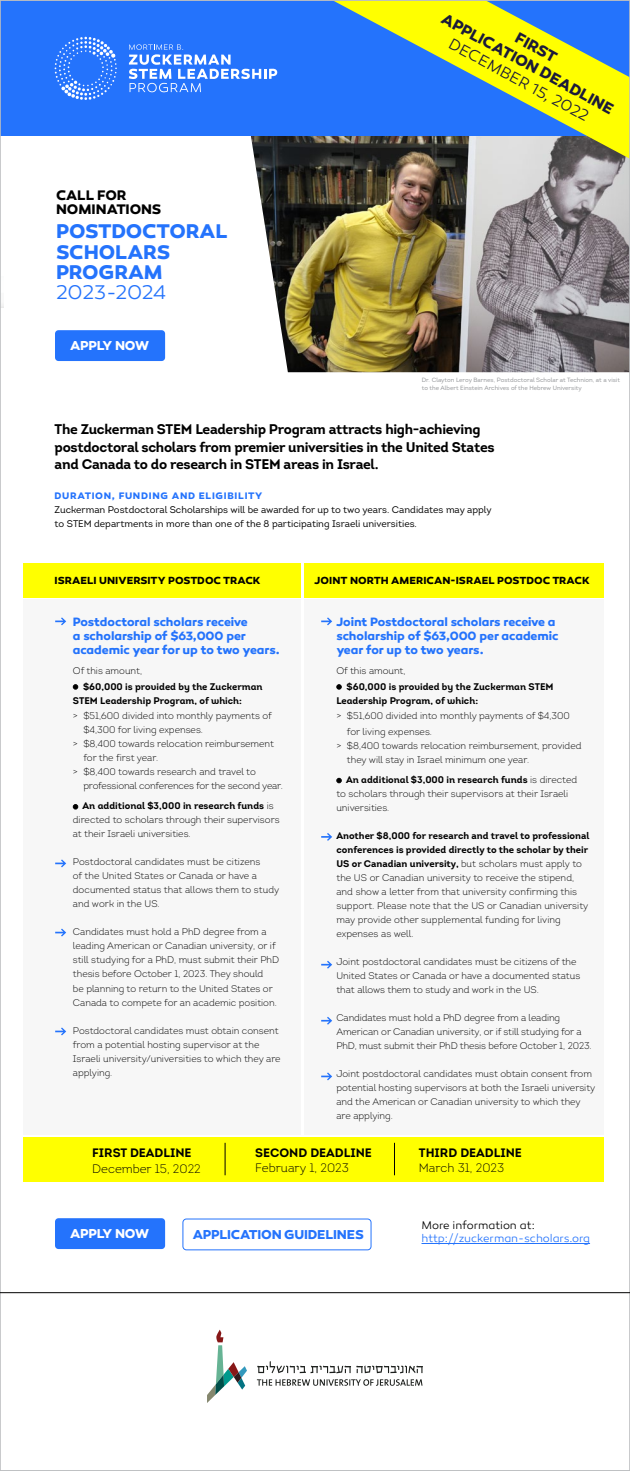
<style>
.page{position:relative;width:630px;height:1471px;background:#fff}
.page>*{position:absolute;margin:0;border:0;box-sizing:border-box;transform-origin:0 0}
.t1{font:700 20.21px/20.2px "Canaro";letter-spacing:-.01em;color:#2473fc}
.t2{font:300 20.21px "Canaro";letter-spacing:-.01em;color:#2473fc}
.t3{font:700 15.75px/18.5px "Canaro";color:#1b1a3a;text-align:center}
.t4{font:300 15.75px "Canaro";color:#1b1a3a}
.t5{font:700 14.09px/14.1px "Canaro";letter-spacing:-.005em;color:#000}
.t6{font:700 14px/17.5px "Intro";letter-spacing:-.02em;color:#000}
.t7{font:700 13.12px "Canaro";letter-spacing:-.015em;color:#2473fc}
.t8{font:700 13.12px "Canaro";letter-spacing:-.025em;color:#fff}
.t9{font:700 12.25px/14px "Canaro";letter-spacing:-.005em;color:#2473fc}
.t10{font:300 12.25px "Intro";color:#000}
.t11{font:700 12.25px "Intro";color:#000}
.t12{font:300 11.38px "Canaro";letter-spacing:-.005em;color:#2473fc}
.t13{font:300 11.38px "Canaro";letter-spacing:-.005em;color:#000}
.t14{font:700 10.5px "Canaro";letter-spacing:.005em;color:#000}
.t15{font:300 9.62px/14px "Intro";color:#000}
.t16{font:9.62px/14px "Intro Bold Alt";color:#000}
.t17{font:9.62px/14px "Intro";color:#000}
.t18{font:700 9.62px "Canaro";letter-spacing:.07em;color:#2473fc}
.t19{font:6.12px/7.9px "Intro";color:#939598}
.s1{font-family:"Intro";font-weight:300}
.s2{font-weight:700}
</style>
<div class="page">
<img style="left:251px;top:136px;width:377px;height:236px">
<div style="left:0;top:0;width:630px;height:136px;background:#2473fc"></div>
<svg style="left:302px;top:2px;width:326px;height:167px"></svg>
<hr style="left:422px;top:1243px;width:168px;height:1px;background:#2473fc">
<div style="left:24px;top:600px;width:277px;height:535px;background:#f7f7f7"></div>
<div style="left:305px;top:600px;width:299px;height:535px;background:#f7f7f7"></div>
<svg style="left:55px;top:617px;width:11px;height:8px"></svg>
<svg style="left:321px;top:617px;width:11px;height:8px"></svg>
<svg style="left:321px;top:833px;width:11px;height:8px"></svg>
<svg style="left:55px;top:859px;width:11px;height:8px"></svg>
<svg style="left:321px;top:961px;width:11px;height:8px"></svg>
<svg style="left:55px;top:929px;width:11px;height:7px"></svg>
<svg style="left:321px;top:1017px;width:11px;height:8px"></svg>
<svg style="left:55px;top:1027px;width:11px;height:8px"></svg>
<svg style="left:321px;top:1072px;width:11px;height:8px"></svg>
<svg style="left:73px;top:684px;width:5px;height:6px"></svg>
<svg style="left:73px;top:804px;width:5px;height:5px"></svg>
<div style="left:24px;top:563px;width:277px;height:35px;background:#ff0"></div>
<div style="left:24px;top:1137px;width:580px;height:44px;background:#ff0"></div>
<div style="left:305px;top:563px;width:299px;height:35px;background:#ff0"></div>
<svg style="left:336px;top:684px;width:6px;height:6px"></svg>
<svg style="left:336px;top:778px;width:6px;height:5px"></svg>
<hr style="left:225px;top:1143px;width:1px;height:32px;background:#000">
<hr style="left:394px;top:1143px;width:1px;height:32px;background:#000">
<svg style="left:55px;top:37px;width:62px;height:63px"></svg>
<svg style="left:129px;top:44px;width:148px;height:48px"></svg>
<div style="left:182px;top:1218px;width:189px;height:32px;border:1px solid #2473fc;border-radius:4px"></div>
<svg style="left:257px;top:1361px;width:166px;height:12px"></svg>
<svg style="left:257px;top:1379px;width:166px;height:7px"></svg>
<svg style="left:207px;top:1330px;width:40px;height:73px"></svg>
<hr style="left:0;top:1292px;width:630px;height:1px;background:#000">
<div style="left:55px;top:330px;width:110px;height:31px;background:#2473fc;border-radius:4px"></div>
<div style="left:55px;top:1218px;width:110px;height:31px;background:#2473fc;border-radius:4px"></div>
<h3 class="t5" style="left:56px;top:188px;width:107px">CALL FOR<br>NOMINATIONS</h3>
<h1 class="t1" style="left:56px;top:221px;width:173px">POSTDOCTORAL<br>SCHOLARS<br>PROGRAM</h1>
<h1 class="t2" style="left:56px;top:280px;width:112px">2023-2024</h1>
<h3 class="t8" style="left:70px;top:337px;width:80px">APPLY NOW</h3>
<h2 class="t3" style="left:457px;top:-7px;width:195px;rotate:29deg">FIRST<br>APPLICATION DEADLINE</h2>
<h2 class="t4" style="left:455px;top:34px;width:158px;rotate:29deg">DECEMBER 15, 2022</h2>
<p class="t19" style="left:422px;top:376px;width:200px">Dr. Clayton Leroy Barnes, Postdoctoral Scholar at Technion, at a visit to the Albert Einstein Archives of the Hebrew University</p>
<h3 class="t6" style="left:55px;top:420px;width:442px">The Zuckerman STEM Leadership Program attracts high-achieving postdoctoral scholars from premier universities in the United States and Canada to do research in STEM areas in Israel.</h3>
<p class="t18" style="left:55px;top:490px;width:209px">DURATION, FUNDING AND ELIGIBILITY</p>
<p class="t17" style="left:55px;top:503px;width:439px">Zuckerman Postdoctoral Scholarships will be awarded for up to two years. Candidates may apply to STEM departments in more than one of the 8 participating Israeli universities.</p>
<p class="t14" style="left:55px;top:574px;width:207px">ISRAELI UNIVERSITY POSTDOC TRACK</p>
<p class="t14" style="left:315px;top:574px;width:276px">JOINT NORTH AMERICAN-ISRAEL POSTDOC TRACK</p>
<p class="t9" style="left:336px;top:614px;width:224px">Joint Postdoctoral scholars receive a scholarship of $63,000 per academic year for up to two years.</p>
<p class="t15" style="left:336px;top:663px;width:71px">Of this amount,</p>
<p class="t16" style="left:336px;top:679px;width:219px;text-indent:10px">$60,000 is provided by the Zuckerman STEM<br>Leadership Program, of which:</p>
<p class="t15" style="left:347px;top:708px;width:224px;line-height:15.8px;text-indent:-11px">&gt; $51,600 divided into monthly payments of $4,300 for living expenses.</p>
<p class="t15" style="left:347px;top:739px;width:236px;text-indent:-11px">&gt; $8,400 towards relocation reimbursement, provided they will stay in Israel minimum one year.</p>
<p class="t16" style="left:346px;top:773px;width:233px">An additional $3,000 in research funds <span class="s1">is directed</span></p>
<p class="t15" style="left:336px;top:787px;width:233px">to scholars through their supervisors at their Israeli universities.</p>
<p class="t15" style="left:336px;top:829px;width:255px"><span class="s2">Another $8,000 for research and travel to professional conferences is provided directly to the scholar by their US or Canadian university,</span> but scholars must apply to the US or Canadian university to receive the stipend, and show a letter from that university confirming this support. Please note that the US or Canadian university may provide other supplemental funding for living expenses as well.</p>
<p class="t15" style="left:336px;top:955px;width:245px">Joint postdoctoral candidates must be citizens of the<br>United States or Canada or have a documented status that allows them to study and work in the US.</p>
<p class="t15" style="left:336px;top:1011px;width:257px">Candidates must hold a PhD degree from a leading<br>American or Canadian university, or if still studying for a<br>PhD, must submit their PhD thesis before October 1, 2023.</p>
<p class="t15" style="left:336px;top:1067px;width:261px">Joint postdoctoral candidates must obtain consent from potential hosting supervisors at both the Israeli university and the American or Canadian university to which they are applying.</p>
<p class="t11" style="left:255px;top:1144px;width:118px">SECOND DEADLINE</p>
<p class="t10" style="left:255px;top:1160px;width:95px">February 1, 2023</p>
<p class="t9" style="left:73px;top:614px;width:208px">Postdoctoral scholars receive<br>a scholarship of $63,000 per academic year for up to two years.</p>
<p class="t15" style="left:73px;top:663px;width:71px">Of this amount,</p>
<p class="t16" style="left:73px;top:679px;width:191px;text-indent:10px">$60,000 is provided by the Zuckerman<br>STEM Leadership Program, of which:</p>
<p class="t15" style="left:73px;top:709px;width:200px">&gt; $51,600 divided into monthly payments of</p>
<p class="t15" style="left:83px;top:723px;width:121px">$4,300 for living expenses.</p>
<p class="t15" style="left:73px;top:737px;width:203px">&gt; $8,400 towards relocation reimbursement</p>
<p class="t15" style="left:83px;top:751px;width:76px">for the first year.</p>
<p class="t15" style="left:73px;top:765px;width:184px">&gt; $8,400 towards research and travel to</p>
<p class="t15" style="left:83px;top:779px;width:201px">professional conferences for the second year.</p>
<p class="t16" style="left:83px;top:799px;width:193px">An additional $3,000 in research funds <span class="s1">is</span></p>
<p class="t15" style="left:73px;top:813px;width:208px">directed to scholars through their supervisors at their Israeli universities.</p>
<p class="t15" style="left:73px;top:855px;width:208px">Postdoctoral candidates must be citizens<br>of the United States or Canada or have a documented status that allows them to study and work in the US.</p>
<p class="t15" style="left:73px;top:925px;width:208px">Candidates must hold a PhD degree from a leading American or Canadian university, or if still studying for a PhD, must submit their PhD thesis before October 1, 2023. They should<br>be planning to return to the United States or Canada to compete for an academic position.</p>
<p class="t15" style="left:73px;top:1023px;width:209px">Postdoctoral candidates must obtain consent from a potential hosting supervisor at the Israeli university/universities to which they are applying.</p>
<p class="t11" style="left:419px;top:1144px;width:105px">THIRD DEADLINE</p>
<p class="t10" style="left:419px;top:1160px;width:87px">March 31, 2023</p>
<p class="t11" style="left:92px;top:1145px;width:101px">FIRST DEADLINE</p>
<p class="t10" style="left:92px;top:1161px;width:110px">December 15, 2022</p>
<h3 class="t8" style="left:70px;top:1225px;width:80px">APPLY NOW</h3>
<h3 class="t7" style="left:193px;top:1226px;width:173px">APPLICATION GUIDELINES</h3>
<p class="t13" style="left:422px;top:1219px;width:115px">More information at:</p>
<p class="t12" style="left:422px;top:1232px;width:170px">http://zuckerman-scholars.org</p>
</div>
